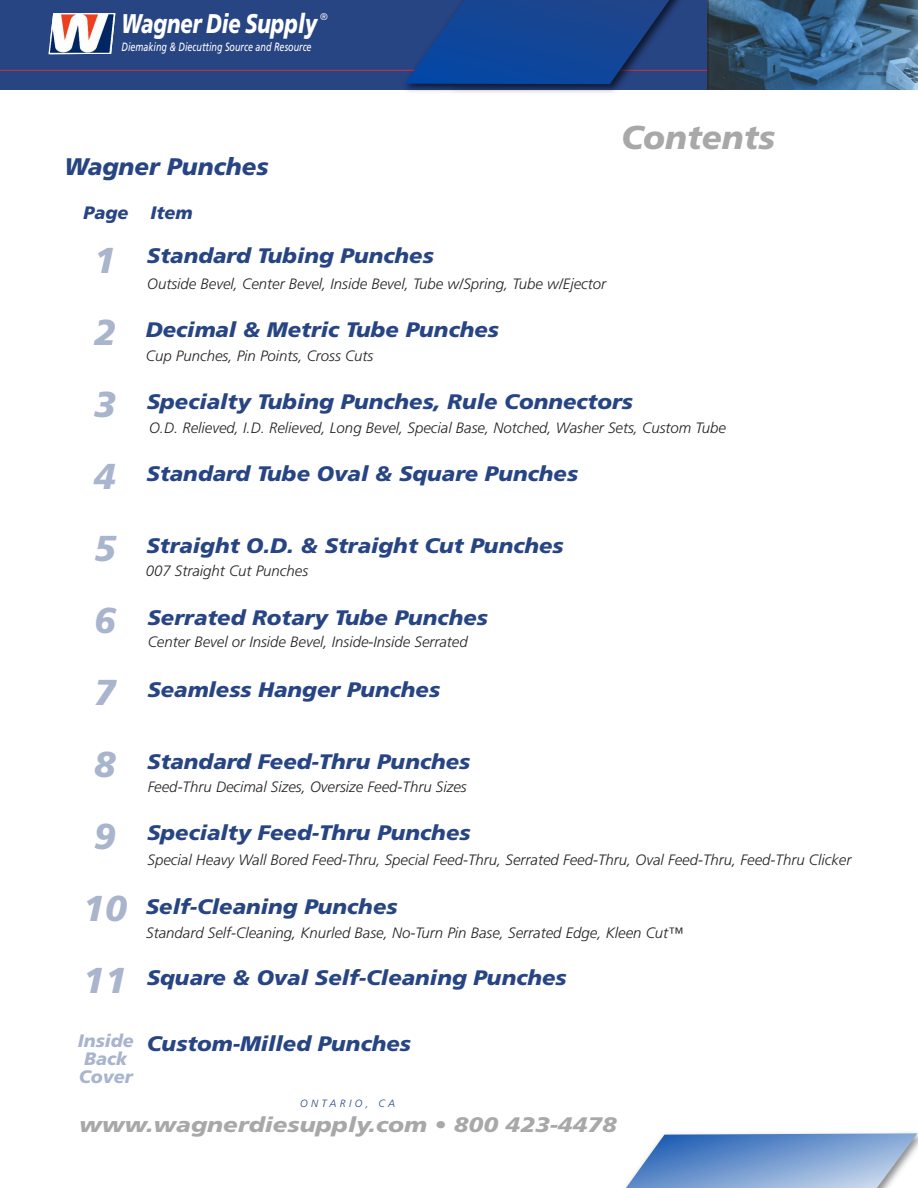
<style>
.page{position:relative;width:918px;height:1188px;background:#fff}
.page>*{position:absolute;margin:0;border:0;box-sizing:border-box;transform-origin:0 0}
.t1{font:italic 900 36px/72px "Frutiger";color:#a9b4cd;text-align:center}
.t2{font:italic 900 33px "Frutiger";color:#a8a8a8}
.t3{font:italic 900 27px "Frutiger";color:#fff;scale:.75 1}
.t4{font:italic 900 24px "Frutiger";color:#274483}
.t5{font:italic 900 21px "Frutiger";color:#274483;scale:1.05 1}
.t6{font:italic 900 21px "Frutiger";color:#a8a8a8;scale:1.15 1}
.t7{font:italic 900 18px/18px "Frutiger";color:#a9b4cd;text-align:center}
.t8{font:italic 900 18px "Frutiger";color:#274483}
.t9{font:italic 300 15px "Frutiger";color:#272526}
.t10{font:italic 12px "Frutiger";color:#fff;scale:.75 1}
.t11{font:italic 300 10.5px "Frutiger";letter-spacing:.325em;color:#274483}
.t12{font:300 9.75px "Frutiger";color:#fff}
</style>
<div class="page">
<svg style="left:625px;top:1133px;width:292px;height:55px;background:#87a8d5"></svg>
<div style="left:0;top:0;width:918px;height:90px;background:#274483"></div>
<img style="left:709px;top:0;width:209px;height:90px">
<svg style="left:48px;top:13px;width:67px;height:41px"></svg>
<img style="left:51px;top:14px;width:64px;height:40px">
<hr style="left:0;top:70px;width:708px;height:1px;background:#d12e3b">
<hr style="left:708px;top:0;width:1px;height:90px;background:#272526">
<img style="left:398px;top:0;width:292px;height:93px">
<svg style="left:405px;top:0;width:272px;height:84px"></svg>
<h3 class="t3" style="left:122px;top:13px;width:262px">Wagner Die Supply</h3>
<p class="t12" style="left:320px;top:13px;width:9px">®</p>
<p class="t10" style="left:122px;top:42px;width:255px">Diemaking &amp; Diecutting Source and Resource</p>
<h3 class="t4" style="left:65px;top:157px;width:205px">Wagner Punches</h3>
<p class="t8" style="left:83px;top:205px;width:111px">Page Item</p>
<h2 class="t2" style="left:621px;top:124px;width:156px">Contents</h2>
<h1 class="t1" style="left:83px;top:228px;width:46px">1<br>2<br>3<br>4<br>5<br>6<br>7<br>8<br>9<br>10<br>11</h1>
<h3 class="t5" style="left:147px;top:248px;width:275px">Standard Tubing Punches</h3>
<p class="t9" style="left:147px;top:277px;width:460px">Outside Bevel, Center Bevel, Inside Bevel, Tube w/Spring, Tube w/Ejector</p>
<h3 class="t5" style="left:146px;top:321px;width:338px">Decimal &amp; Metric Tube Punches</h3>
<p class="t9" style="left:146px;top:349px;width:229px">Cup Punches, Pin Points, Cross Cuts</p>
<h3 class="t5" style="left:147px;top:393px;width:465px">Specialty Tubing Punches, Rule Connectors</h3>
<p class="t9" style="left:149px;top:421px;width:578px">O.D. Relieved, I.D. Relieved, Long Bevel, Special Base, Notched, Washer Sets, Custom Tube</p>
<h3 class="t5" style="left:147px;top:465px;width:412px">Standard Tube Oval &amp; Square Punches</h3>
<h3 class="t5" style="left:146px;top:537px;width:399px">Straight O.D. &amp; Straight Cut Punches</h3>
<p class="t9" style="left:146px;top:565px;width:164px">007 Straight Cut Punches</p>
<h3 class="t5" style="left:147px;top:609px;width:326px">Serrated Rotary Tube Punches</h3>
<p class="t9" style="left:148px;top:636px;width:322px">Center Bevel or Inside Bevel, Inside-Inside Serrated</p>
<h3 class="t5" style="left:147px;top:681px;width:280px">Seamless Hanger Punches</h3>
<h3 class="t5" style="left:147px;top:753px;width:309px">Standard Feed-Thru Punches</h3>
<p class="t9" style="left:148px;top:781px;width:321px">Feed-Thru Decimal Sizes, Oversize Feed-Thru Sizes</p>
<h3 class="t5" style="left:147px;top:825px;width:310px">Specialty Feed-Thru Punches</h3>
<p class="t9" style="left:148px;top:853px;width:705px">Special Heavy Wall Bored Feed-Thru, Special Feed-Thru, Serrated Feed-Thru, Oval Feed-Thru, Feed-Thru Clicker</p>
<h3 class="t5" style="left:146px;top:898px;width:241px">Self-Cleaning Punches</h3>
<p class="t9" style="left:146px;top:927px;width:538px">Standard Self-Cleaning, Knurled Base, No-Turn Pin Base, Serrated Edge, Kleen Cut™</p>
<h3 class="t5" style="left:147px;top:969px;width:401px">Square &amp; Oval Self-Cleaning Punches</h3>
<p class="t7" style="left:78px;top:1033px;width:57px">Inside<br>Back<br>Cover</p>
<h3 class="t5" style="left:147px;top:1035px;width:253px">Custom-Milled Punches</h3>
<p class="t11" style="left:300px;top:1099px;width:97px">ONTARIO, CA</p>
<h3 class="t6" style="left:79px;top:1116px;width:469px">www.wagnerdiesupply.com • 800 423-4478</h3>
</div>
